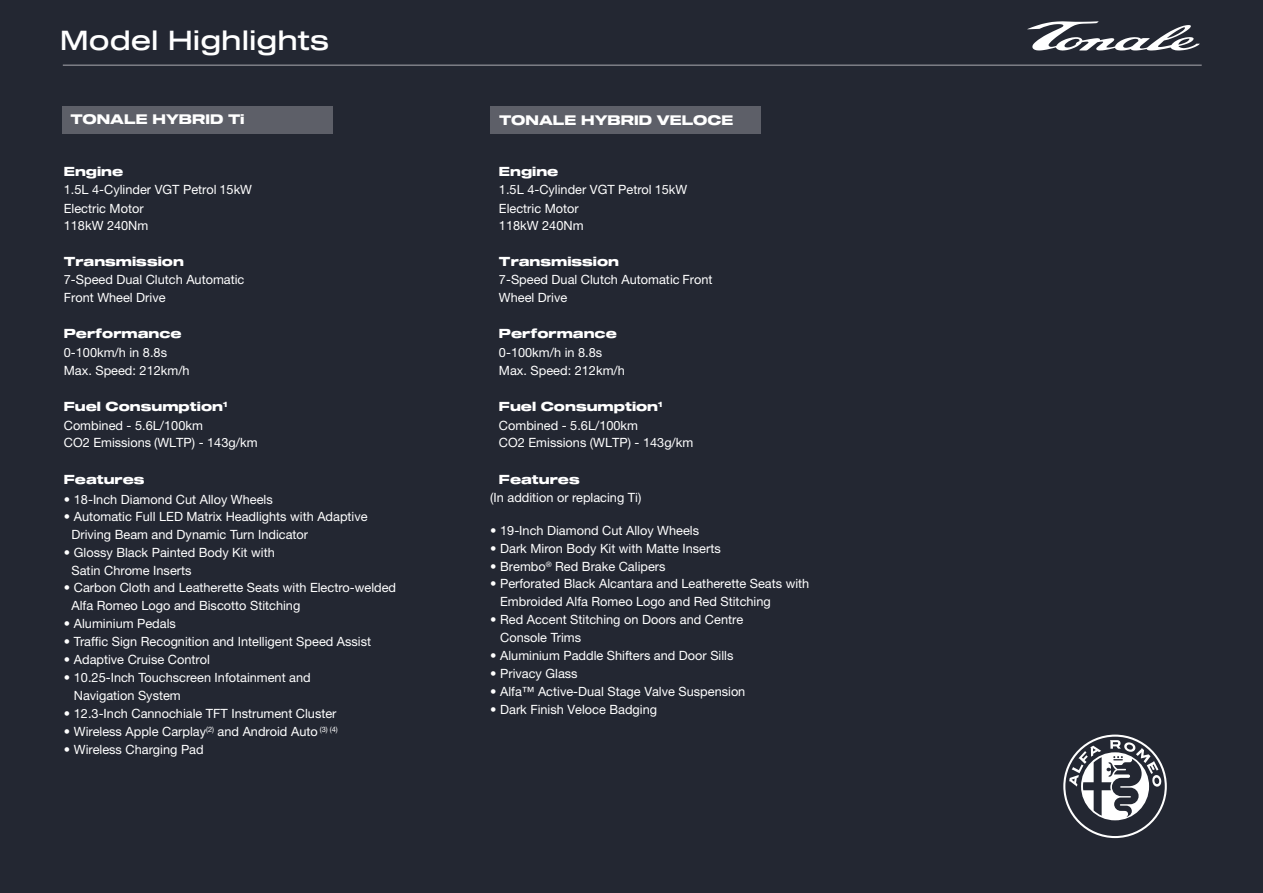
<style>
.page{position:relative;width:1263px;height:893px;background:#232732}
.page>*{position:absolute;margin:0;border:0;box-sizing:border-box;transform-origin:0 0}
.t1{font:27px "Sequel 100 Black 45";color:#fff}
.t2{font:13.5px "Sequel 100 Black 75";color:#fff}
.t3{font:12.75px/18px "Helvetica Neue LT Pro";color:#fff}
.t4{font:12.75px "Sequel 100 Black 75";color:#fff}
.t5{font:12.75px "Helvetica Neue LT Std";color:#fff}
.s1{font-family:"Helvetica Neue LT Pro"}
</style>
<div class="page">
<hr style="left:63px;top:65px;width:1139px;height:1px;background:#9b9ca2">
<div style="left:63px;top:106px;width:270px;height:28px;background:#5d5f68"></div>
<div style="left:490px;top:106px;width:271px;height:28px;background:#5d5f68"></div>
<svg style="left:1027px;top:21px;width:173px;height:30px"></svg>
<svg style="left:1063px;top:735px;width:104px;height:103px"></svg>
<h1 class="t1" style="left:60px;top:21px;width:271px">Model Highlights</h1>
<p class="t2" style="left:70px;top:110px;width:176px">TONALE HYBRID Ti</p>
<p class="t2" style="left:499px;top:110px;width:236px">TONALE HYBRID VELOCE</p>
<p class="t4" style="left:64px;top:163px;width:61px">Engine</p>
<p class="t3" style="left:64px;top:180px;width:190px">1.5L 4-Cylinder VGT Petrol 15kW<br>Electric Motor<br>118kW 240Nm</p>
<p class="t4" style="left:64px;top:253px;width:122px">Transmission</p>
<p class="t3" style="left:64px;top:270px;width:182px">7-Speed Dual Clutch Automatic<br>Front Wheel Drive</p>
<p class="t4" style="left:64px;top:324px;width:119px">Performance</p>
<p class="t3" style="left:64px;top:343px;width:127px">0-100km/h in 8.8s<br>Max. Speed: 212km/h</p>
<p class="t4" style="left:64px;top:397px;width:165px">Fuel Consumption<sup>1</sup></p>
<p class="t3" style="left:64px;top:416px;width:141px">Combined - 5.6L/100km</p>
<p class="t5" style="left:64px;top:435px;width:195px"><span class="s1">CO2 Emissions</span> (WLTP) - 143g/km</p>
<p class="t4" style="left:64px;top:470px;width:82px">Features</p>
<p class="t3" style="left:64px;top:490px;width:210px">• 18-Inch Diamond Cut Alloy Wheels</p>
<p class="t3" style="left:72px;top:507px;width:298px;text-indent:-8px">• Automatic Full LED Matrix Headlights with Adaptive<br>Driving Beam and Dynamic Turn Indicator</p>
<p class="t3" style="left:72px;top:543px;width:205px;text-indent:-8px">• Glossy Black Painted Body Kit with<br>Satin Chrome Inserts</p>
<p class="t3" style="left:72px;top:578px;width:326px;text-indent:-8px">• Carbon Cloth and Leatherette Seats with Electro-welded<br>Alfa Romeo Logo and Biscotto Stitching</p>
<p class="t3" style="left:64px;top:614px;width:113px">• Aluminium Pedals</p>
<p class="t3" style="left:64px;top:632px;width:309px">• Traffic Sign Recognition and Intelligent Speed Assist</p>
<p class="t3" style="left:64px;top:650px;width:147px">• Adaptive Cruise Control</p>
<p class="t3" style="left:74px;top:668px;width:238px;text-indent:-10px">• 10.25-Inch Touchscreen Infotainment and<br>Navigation System</p>
<p class="t3" style="left:64px;top:704px;width:274px">• 12.3-Inch Cannochiale TFT Instrument Cluster</p>
<p class="t3" style="left:64px;top:722px;width:275px">• Wireless Apple Carplay<sup>(2)</sup> and Android Auto <sup>(3)</sup> <sup>(4)</sup></p>
<p class="t3" style="left:64px;top:740px;width:141px">• Wireless Charging Pad</p>
<p class="t4" style="left:499px;top:163px;width:61px">Engine</p>
<p class="t3" style="left:499px;top:180px;width:190px">1.5L 4-Cylinder VGT Petrol 15kW<br>Electric Motor<br>118kW 240Nm</p>
<p class="t4" style="left:499px;top:253px;width:122px">Transmission</p>
<p class="t3" style="left:499px;top:270px;width:215px">7-Speed Dual Clutch Automatic Front<br>Wheel Drive</p>
<p class="t4" style="left:499px;top:324px;width:119px">Performance</p>
<p class="t3" style="left:499px;top:343px;width:127px">0-100km/h in 8.8s<br>Max. Speed: 212km/h</p>
<p class="t4" style="left:499px;top:397px;width:165px">Fuel Consumption<sup>1</sup></p>
<p class="t3" style="left:499px;top:416px;width:141px">Combined - 5.6L/100km</p>
<p class="t5" style="left:499px;top:435px;width:196px"><span class="s1">CO2 Emissions</span> (WLTP) - 143g/km</p>
<p class="t4" style="left:499px;top:470px;width:82px">Features</p>
<p class="t3" style="left:490px;top:488px;width:153px">(In addition or replacing Ti)</p>
<p class="t3" style="left:490px;top:521px;width:210px">• 19-Inch Diamond Cut Alloy Wheels</p>
<p class="t3" style="left:490px;top:539px;width:232px">• Dark Miron Body Kit with Matte Inserts</p>
<p class="t3" style="left:490px;top:557px;width:177px">• Brembo<sup>®</sup> Red Brake Calipers</p>
<p class="t3" style="left:500px;top:575px;width:311px;text-indent:-10px">• Perforated Black Alcantara and Leatherette Seats with<br>Embroided Alfa Romeo Logo and Red Stitching</p>
<p class="t3" style="left:500px;top:611px;width:245px;text-indent:-10px">• Red Accent Stitching on Doors and Centre<br>Console Trims</p>
<p class="t3" style="left:490px;top:647px;width:245px">• Aluminium Paddle Shifters and Door Sills</p>
<p class="t3" style="left:490px;top:665px;width:89px">• Privacy Glass</p>
<p class="t3" style="left:490px;top:683px;width:257px">• Alfa™ Active-Dual Stage Valve Suspension</p>
<p class="t3" style="left:490px;top:701px;width:168px">• Dark Finish Veloce Badging</p>
</div>
